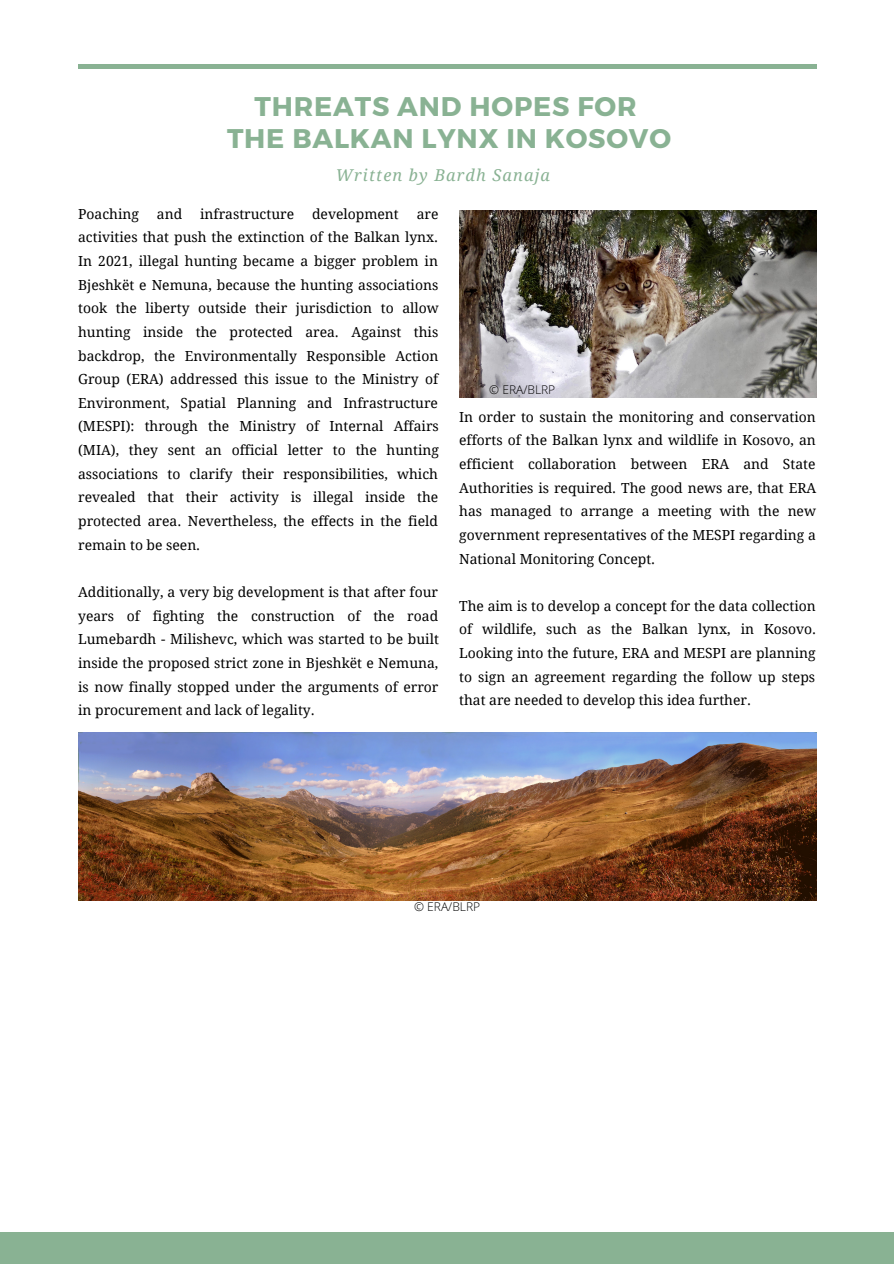
<style>
.page{position:relative;width:894px;height:1264px;background:#fff}
.page>*{position:absolute;margin:0;border:0;box-sizing:border-box;transform-origin:0 0}
.t1{font:700 27px "Montserrat";letter-spacing:.03em;color:#89b293}
.t2{font:italic 16.35px "Droid Serif";letter-spacing:.07em;color:#89b293}
.t3{font:13.95px/23.7px "Droid Serif";color:#000;text-align:justify}
.t4{font:300 12px "Open Sans";color:#000}
</style>
<div class="page">
<hr style="left:78px;top:65px;width:738px;height:4px;background:#89b293">
<div style="left:0;top:1232px;width:893px;height:31px;background:#89b293"></div>
<img style="left:459px;top:210px;width:357px;height:187px">
<img style="left:78px;top:732px;width:738px;height:168px">
<p class="t1" style="left:254px;top:89px;width:383px">THREATS AND HOPES FOR</p>
<p class="t1" style="left:227px;top:121px;width:445px">THE BALKAN LYNX IN KOSOVO</p>
<p class="t2" style="left:336px;top:166px;width:215px">Written by Bardh Sanaja</p>
<p class="t3" style="left:78px;top:202px;width:62px">Poaching</p>
<p class="t3" style="left:157px;top:202px;width:27px">and</p>
<p class="t3" style="left:200px;top:202px;width:95px">infrastructure</p>
<p class="t3" style="left:312px;top:202px;width:88px">development</p>
<p class="t3" style="left:78px;top:202px;width:362px;text-indent:338px">are activities that push the extinction of the Balkan lynx.<br>In 2021, illegal hunting became a bigger problem in Bjeshkët e Nemuna, because the hunting associations took the liberty outside their jurisdiction to allow hunting inside the protected area. Against this backdrop, the Environmentally Responsible Action Group (ERA) addressed this issue to the Ministry of Environment, Spatial Planning and Infrastructure (MESPI): through the Ministry of Internal Affairs (MIA), they sent an official letter to the hunting associations to clarify their responsibilities, which revealed that their activity is illegal inside the protected area. Nevertheless, the effects in the field remain to be seen.</p>
<p class="t3" style="left:78px;top:580px;width:362px">Additionally, a very big development is that after four years of fighting the construction of the road Lumebardh - Milishevc, which was started to be built inside the proposed strict zone in Bjeshkët e Nemuna, is now finally stopped under the arguments of error in procurement and lack of legality.</p>
<p class="t4" style="left:489px;top:381px;width:67px">© ERA/BLRP</p>
<p class="t3" style="left:459px;top:405px;width:358px">In order to sustain the monitoring and conservation efforts of the Balkan lynx and wildlife in Kosovo, an efficient collaboration between ERA and State Authorities is required. The good news are, that ERA has managed to arrange a meeting with the new government representatives of the MESPI regarding a National Monitoring Concept.</p>
<p class="t3" style="left:459px;top:594px;width:358px">The aim is to develop a concept for the data collection of wildlife, such as the Balkan lynx, in Kosovo.<br>Looking into the future, ERA and MESPI are planning to sign an agreement regarding the follow up steps that are needed to develop this idea further.</p>
<p class="t4" style="left:414px;top:898px;width:67px">© ERA/BLRP</p>
</div>
